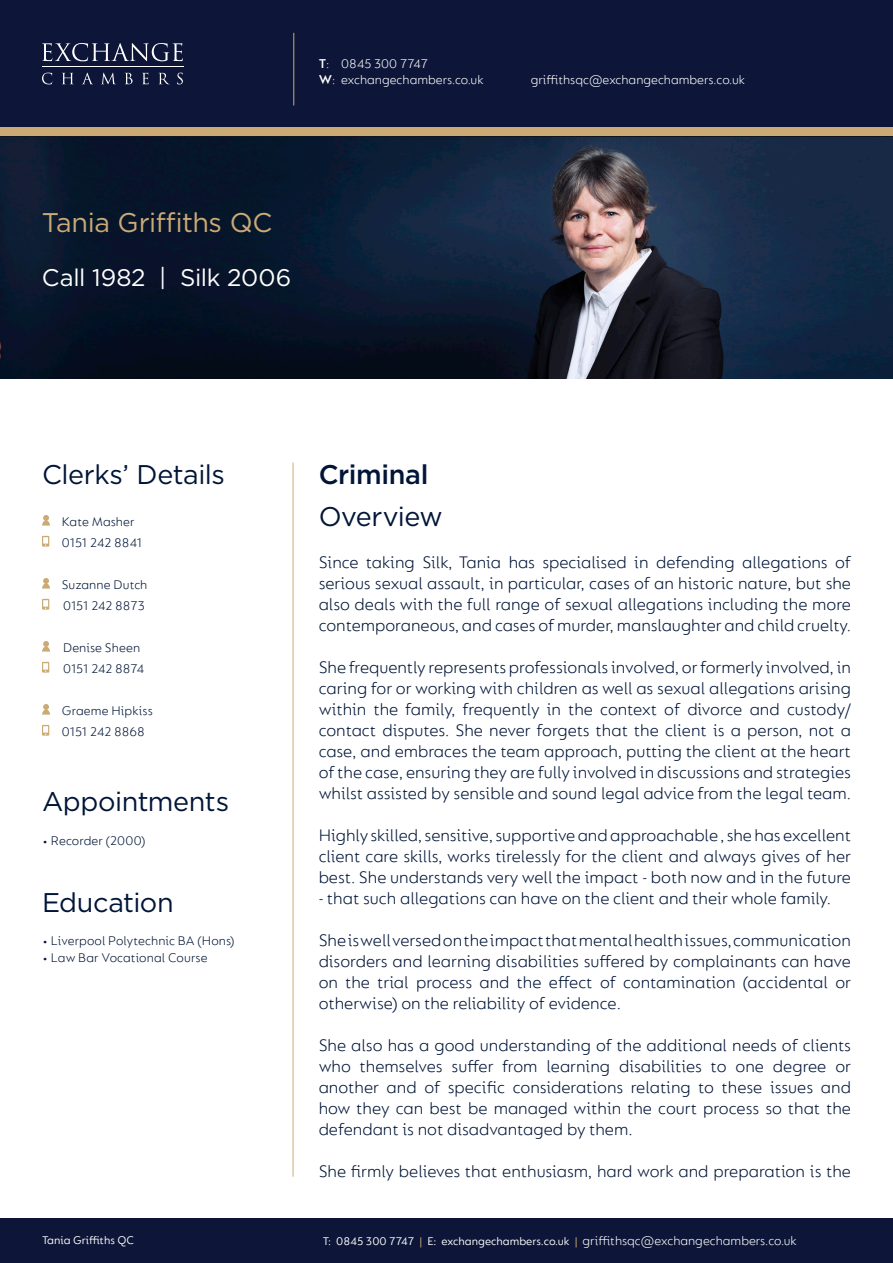
<style>
.page{position:relative;width:893px;height:1263px;background:#fff}
.page>*{position:absolute;margin:0;border:0;box-sizing:border-box;transform-origin:0 0}
.t1{font:27px "Gotham";letter-spacing:-.015em;color:#001537}
.t2{font:27px "Gotham";letter-spacing:-.015em;color:#cbaa76}
.t3{font:500 27px "Gotham";letter-spacing:-.015em;color:#001537}
.t4{font:24px "Gotham";letter-spacing:-.015em;color:#fff}
.t5{font:300 18px/21px "FS Lucas";color:#001537;text-align:justify}
.t6{font:300 13.5px/21px "FS Lucas";letter-spacing:.005em;color:#001537}
.t7{font:300 13.5px/16.2px "FS Lucas";color:#fff}
.t8{font:300 13.5px "FS Lucas";letter-spacing:-.015em;color:#001537}
.t9{font:12px "FS Lucas";color:#fff}
.s1{font-weight:600}
.s2{color:#cbaa76}
.s3{font-weight:300;font-size:13.5px}
</style>
<div class="page">
<div style="left:0;top:64px;width:893px;height:72px;background:#cbaa76"></div>
<div style="left:0;top:0;width:893px;height:127px;background:#0d1638"></div>
<div style="left:0;top:1219px;width:893px;height:44px;background:#0d1638"></div>
<hr style="left:42px;top:67px;width:142px;height:1px;background:#fff">
<svg style="left:42px;top:43px;width:141px;height:18px"></svg>
<svg style="left:42px;top:73px;width:10px;height:11px"></svg>
<svg style="left:62px;top:73px;width:11px;height:11px"></svg>
<svg style="left:82px;top:73px;width:11px;height:11px"></svg>
<svg style="left:102px;top:73px;width:13px;height:11px"></svg>
<svg style="left:125px;top:73px;width:8px;height:11px"></svg>
<svg style="left:142px;top:73px;width:7px;height:11px"></svg>
<svg style="left:159px;top:73px;width:10px;height:11px"></svg>
<svg style="left:177px;top:73px;width:6px;height:11px"></svg>
<hr style="left:293px;top:33px;width:1px;height:73px;background:#cbaa76">
<hr style="left:293px;top:463px;width:1px;height:714px;background:#cbaa76">
<img style="left:0;top:138px;width:893px;height:240px">
<svg style="left:42px;top:536px;width:7px;height:11px"></svg>
<svg style="left:42px;top:599px;width:7px;height:11px"></svg>
<svg style="left:42px;top:662px;width:7px;height:11px"></svg>
<svg style="left:42px;top:515px;width:8px;height:11px"></svg>
<svg style="left:42px;top:578px;width:8px;height:11px"></svg>
<svg style="left:42px;top:641px;width:8px;height:11px"></svg>
<svg style="left:42px;top:725px;width:7px;height:11px"></svg>
<svg style="left:42px;top:704px;width:8px;height:11px"></svg>
<p class="t7" style="left:319px;top:55px;width:166px"><span class="s1">T</span>: 0845 300 7747<br><span class="s1">W</span>: exchangechambers.co.uk</p>
<p class="t7" style="left:531px;top:71px;width:216px">griffithsqc@exchangechambers.co.uk</p>
<p class="t2" style="left:42px;top:205px;width:232px">Tania Griffiths QC</p>
<p class="t4" style="left:42px;top:262px;width:251px">Call 1982 | Silk 2006</p>
<p class="t1" style="left:42px;top:457px;width:184px">Clerks’ Details</p>
<p class="t6" style="left:62px;top:510px;width:82px">Kate Masher<br>0151 242 8841</p>
<p class="t6" style="left:62px;top:573px;width:87px">Suzanne Dutch</p>
<p class="t6" style="left:63px;top:594px;width:83px">0151 242 8873</p>
<p class="t6" style="left:63px;top:636px;width:79px">Denise Sheen</p>
<p class="t8" style="left:63px;top:660px;width:83px">0151 242 8874</p>
<p class="t6" style="left:62px;top:699px;width:92px">Graeme Hipkiss<br>0151 242 8868</p>
<p class="t1" style="left:42px;top:784px;width:189px">Appointments</p>
<p class="t6" style="left:42px;top:829px;width:105px">• Recorder (2000)</p>
<p class="t1" style="left:42px;top:885px;width:133px">Education</p>
<p class="t6" style="left:42px;top:930px;width:194px">• Liverpool Polytechnic BA (Hons)</p>
<p class="t6" style="left:42px;top:946px;width:167px">• Law Bar Vocational Course</p>
<p class="t3" style="left:319px;top:456px;width:111px">Criminal</p>
<p class="t1" style="left:319px;top:499px;width:126px">Overview</p>
<p class="t5" style="left:319px;top:551px;width:534px">Since taking Silk, Tania has specialised in defending allegations of serious sexual assault, in particular, cases of an historic nature, but she also deals with the full range of sexual allegations including the more contemporaneous, and cases of murder, manslaughter and child cruelty.</p>
<p class="t5" style="left:319px;top:656px;width:534px">She frequently represents professionals involved, or formerly involved, in caring for or working with children as well as sexual allegations arising within the family, frequently in the context of divorce and custody/ contact disputes. She never forgets that the client is a person, not a case, and embraces the team approach, putting the client at the heart of the case, ensuring they are fully involved in discussions and strategies whilst assisted by sensible and sound legal advice from the legal team.</p>
<p class="t5" style="left:319px;top:824px;width:534px">Highly skilled, sensitive, supportive and approachable , she has excellent client care skills, works tirelessly for the client and always gives of her best. She understands very well the impact - both now and in the future</p>
<p class="t5" style="left:319px;top:887px;width:514px">- that such allegations can have on the client and their whole family.</p>
<p class="t5" style="left:319px;top:929px;width:534px">She is well versed on the impact that mental health issues, communication disorders and learning disabilities suffered by complainants can have on the trial process and the effect of contamination (accidental or otherwise) on the reliability of evidence.</p>
<p class="t5" style="left:319px;top:1034px;width:534px">She also has a good understanding of the additional needs of clients who themselves suffer from learning disabilities to one degree or another and of specific considerations relating to these issues and how they can best be managed within the court process so that the defendant is not disadvantaged by them.</p>
<p class="t5" style="left:319px;top:1160px;width:534px">She firmly believes that enthusiasm, hard work and preparation is the</p>
<p class="t9" style="left:42px;top:1233px;width:94px">Tania Griffiths QC</p>
<p class="t9" style="left:323px;top:1235px;width:476px">T: 0845 300 7747 <span class="s2">|</span> E: exchangechambers.co.uk <span class="s2">|</span> <span class="s3">griffithsqc@exchangechambers.co.uk</span></p>
</div>
